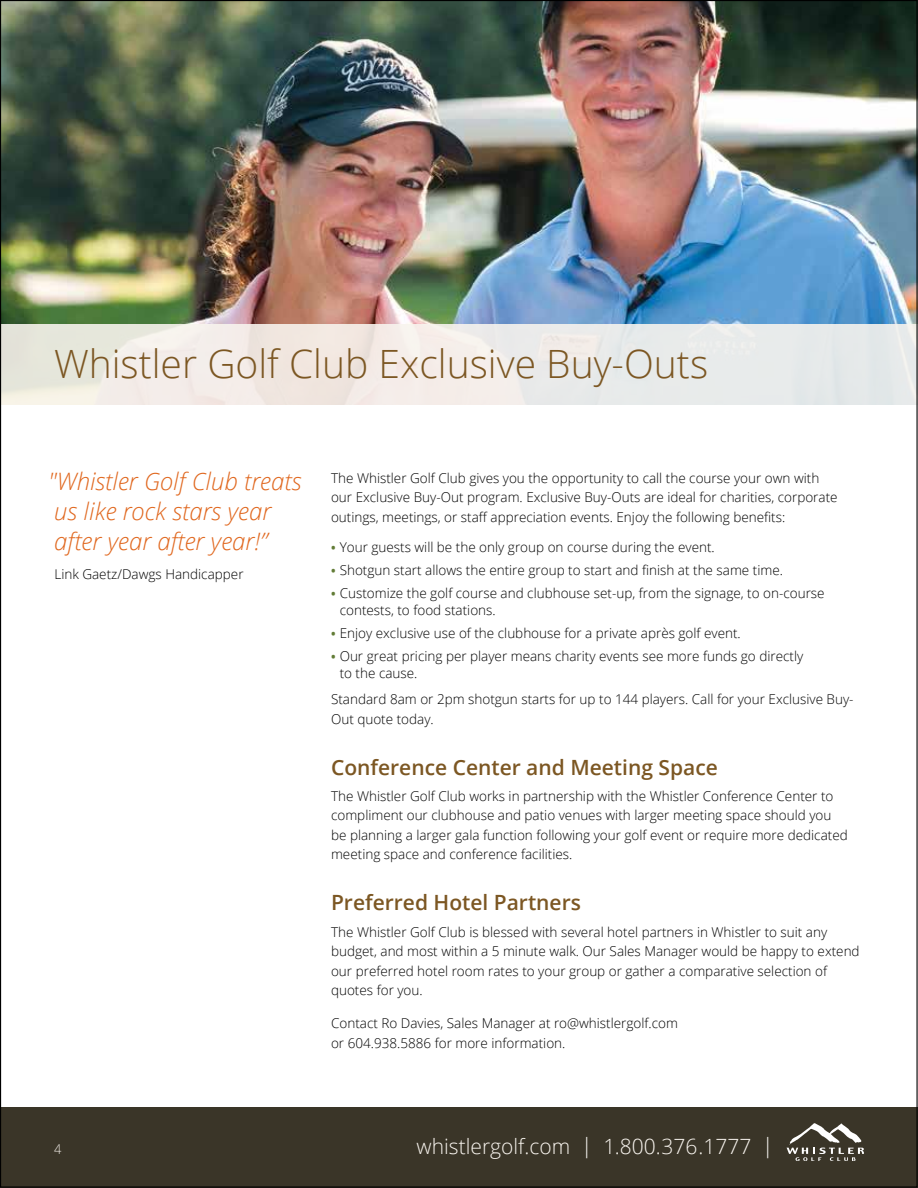
<style>
.page{position:relative;width:918px;height:1188px;background:#fff}
.page>*{position:absolute;margin:0;border:0;box-sizing:border-box;transform-origin:0 0}
.t1{font:300 39px "Open Sans";color:#7c5723}
.t2{font:italic 300 24px/30px "Open Sans";color:#e0671e}
.t3{font:600 21px "Open Sans";color:#7c5723}
.t4{font:300 21px "Open Sans";color:#f8f4ee}
.t5{font:300 13.5px/19.5px "Open Sans";color:#000}
.t6{font:300 13.5px "Open Sans";color:#f8f4ee;scale:.95 1}
.s1{font-weight:700;font-size:12px;color:#627c36}
.s2{color:#fcfaf7}
</style>
<div class="page">
<div style="left:0;top:1107px;width:918px;height:81px;background:#3a3528"></div>
<img style="left:2px;top:2px;width:914px;height:322px">
<svg style="left:787px;top:1123px;width:77px;height:38px"></svg>
<div style="left:0;top:324px;width:918px;height:81px;background:linear-gradient(to right,#f2eae1,#e6e9ec)"></div>
<h1 class="t1" style="left:54px;top:337px;width:656px">Whistler Golf Club Exclusive Buy-Outs</h1>
<h2 class="t2" style="left:48px;top:466px;width:255px">"Whistler Golf Club treats us like rock stars year after year after year!”</h2>
<p class="t5" style="left:54px;top:564px;width:191px">Link Gaetz/Dawgs Handicapper</p>
<p class="t5" style="left:331px;top:468px;width:508px">The Whistler Golf Club gives you the opportunity to call the course your own with our Exclusive Buy-Out program. Exclusive Buy-Outs are ideal for charities, corporate outings, meetings, or staff appreciation events. Enjoy the following benefits:</p>
<p class="t5" style="left:331px;top:537px;width:385px"><span class="s1">•</span> Your guests will be the only group on course during the event.</p>
<p class="t5" style="left:331px;top:560px;width:453px"><span class="s1">•</span> Shotgun start allows the entire group to start and finish at the same time.</p>
<p class="t5" style="left:340px;top:585px;width:486px;line-height:16.5px;text-indent:-9px"><span class="s1">•</span> Customize the golf course and clubhouse set-up, from the signage, to on-course contests, to food stations.</p>
<p class="t5" style="left:331px;top:623px;width:411px"><span class="s1">•</span> Enjoy exclusive use of the clubhouse for a private après golf event.</p>
<p class="t5" style="left:340px;top:648px;width:465px;line-height:16.5px;text-indent:-9px"><span class="s1">•</span> Our great pricing per player means charity events see more funds go directly to the cause.</p>
<p class="t5" style="left:331px;top:689px;width:524px">Standard 8am or 2pm shotgun starts for up to 144 players. Call for your Exclusive Buy-<br>Out quote today.</p>
<h3 class="t3" style="left:331px;top:753px;width:388px">Conference Center and Meeting Space</h3>
<p class="t5" style="left:331px;top:786px;width:518px">The Whistler Golf Club works in partnership with the Whistler Conference Center to compliment our clubhouse and patio venues with larger meeting space should you be planning a larger gala function following your golf event or require more dedicated meeting space and conference facilities.</p>
<h3 class="t3" style="left:331px;top:888px;width:251px">Preferred Hotel Partners</h3>
<p class="t5" style="left:331px;top:922px;width:530px">The Whistler Golf Club is blessed with several hotel partners in Whistler to suit any budget, and most within a 5 minute walk. Our Sales Manager would be happy to extend our preferred hotel room rates to your group or gather a comparative selection of quotes for you.</p>
<p class="t5" style="left:331px;top:1013px;width:348px">Contact Ro Davies, Sales Manager at ro@whistlergolf.com or 604.938.5886 for more information.</p>
<p class="t6" style="left:54px;top:1140px;width:9px">4</p>
<h3 class="t4" style="left:417px;top:1132px;width:359px">whistlergolf.com <span class="s2">|</span> 1.800.376.1777 <span class="s2">|</span></h3>
</div>
